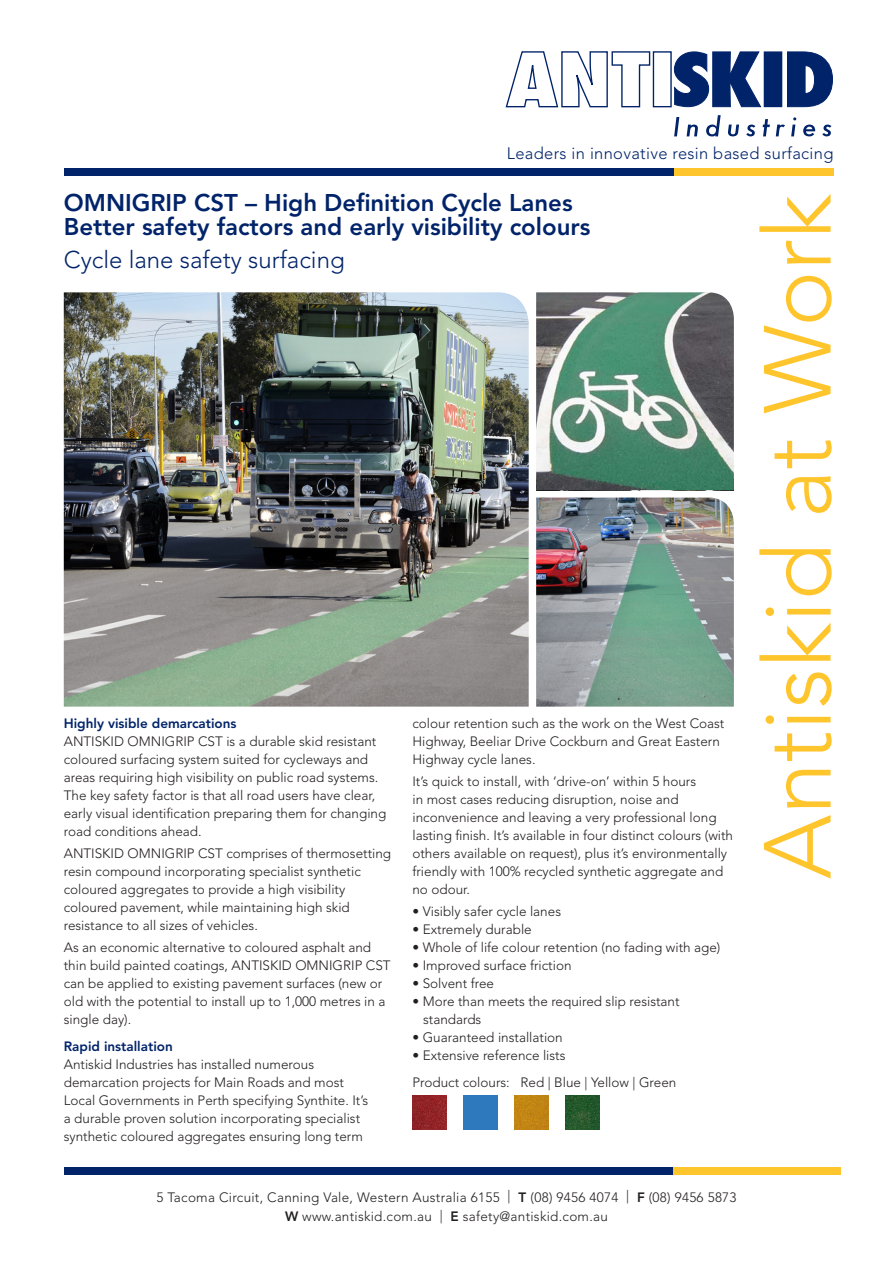
<style>
.page{position:relative;width:893px;height:1263px;background:#fff}
.page>*{position:absolute;margin:0;border:0;box-sizing:border-box;transform-origin:0 0}
.t1{font:300 94.05px "Avenir LT Std";color:#ffc52d}
.t2{font:800 24px "Avenir LT Std";color:#002369}
.t3{font:300 24px "Avenir LT Std";color:#002369}
.t4{font:300 16.5px "Avenir LT Std";letter-spacing:.02em;color:#002369}
.t5{font:300 13.5px/18px "Avenir LT Std";color:#231f20}
.t6{font:300 13.5px/19.5px "Avenir LT Std";letter-spacing:.02em;color:#231f20;text-align:center}
.t7{font:800 13.5px "Avenir LT Std";color:#002369}
.s1{font-weight:800}
</style>
<div class="page">
<svg style="left:505px;top:51px;width:146px;height:57px"></svg>
<div style="left:653px;top:51px;width:19px;height:56px;border:1px solid #002369"></div>
<svg style="left:674px;top:51px;width:87px;height:57px"></svg>
<div style="left:764px;top:52px;width:18px;height:55px;background:#002369"></div>
<svg style="left:787px;top:51px;width:46px;height:56px"></svg>
<svg style="left:674px;top:117px;width:5px;height:19px"></svg>
<svg style="left:687px;top:125px;width:11px;height:11px"></svg>
<svg style="left:706px;top:115px;width:15px;height:21px"></svg>
<svg style="left:728px;top:125px;width:11px;height:11px"></svg>
<svg style="left:746px;top:125px;width:9px;height:11px"></svg>
<svg style="left:763px;top:119px;width:7px;height:17px"></svg>
<svg style="left:776px;top:125px;width:9px;height:11px"></svg>
<svg style="left:791px;top:117px;width:5px;height:19px"></svg>
<svg style="left:803px;top:125px;width:12px;height:11px"></svg>
<svg style="left:822px;top:125px;width:9px;height:11px"></svg>
<img style="left:64px;top:292px;width:465px;height:415px">
<img style="left:536px;top:292px;width:198px;height:198px">
<img style="left:536px;top:497px;width:198px;height:210px">
<div style="left:64px;top:168px;width:610px;height:7px;background:#002369"></div>
<div style="left:674px;top:168px;width:159px;height:7px;background:#ffc52d"></div>
<div style="left:64px;top:1167px;width:610px;height:7px;background:#002369"></div>
<div style="left:674px;top:1167px;width:167px;height:7px;background:#ffc52d"></div>
<img style="left:412px;top:1095px;width:34px;height:34px">
<div style="left:463px;top:1095px;width:34px;height:34px;background:#2e78bd"></div>
<img style="left:514px;top:1095px;width:35px;height:34px">
<img style="left:566px;top:1095px;width:34px;height:34px">
<p class="t4" style="left:507px;top:144px;width:328px">Leaders in innovative resin based surfacing</p>
<p class="t2" style="left:64px;top:189px;width:510px">OMNIGRIP CST – High Definition Cycle Lanes</p>
<p class="t2" style="left:64px;top:213px;width:528px">Better safety factors and early visibility colours</p>
<p class="t3" style="left:64px;top:246px;width:282px">Cycle lane safety surfacing</p>
<p class="t7" style="left:64px;top:715px;width:174px">Highly visible demarcations</p>
<p class="t5" style="left:64px;top:732px;width:324px">ANTISKID OMNIGRIP CST is a durable skid resistant coloured surfacing system suited for cycleways and areas requiring high visibility on public road systems.<br>The key safety factor is that all road users have clear, early visual identification preparing them for changing road conditions ahead.</p>
<p class="t5" style="left:64px;top:844px;width:329px">ANTISKID OMNIGRIP CST comprises of thermosetting resin compound incorporating specialist synthetic coloured aggregates to provide a high visibility coloured pavement, while maintaining high skid resistance to all sizes of vehicles.</p>
<p class="t5" style="left:64px;top:939px;width:328px">As an economic alternative to coloured asphalt and thin build painted coatings, ANTISKID OMNIGRIP CST can be applied to existing pavement surfaces (new or old with the potential to install up to 1,000 metres in a single day).</p>
<p class="t7" style="left:64px;top:1038px;width:111px">Rapid installation</p>
<p class="t5" style="left:64px;top:1055px;width:306px">Antiskid Industries has installed numerous demarcation projects for Main Roads and most Local Governments in Perth specifying Synthite. It’s a durable proven solution incorporating specialist synthetic coloured aggregates ensuring long term</p>
<p class="t5" style="left:412px;top:714px;width:313px">colour retention such as the work on the West Coast<br>Highway, Beeliar Drive Cockburn and Great Eastern<br>Highway cycle lanes.</p>
<p class="t5" style="left:412px;top:772px;width:322px">It’s quick to install, with ‘drive-on’ within 5 hours<br>in most cases reducing disruption, noise and inconvenience and leaving a very professional long lasting finish. It’s available in four distinct colours (with others available on request), plus it’s environmentally friendly with 100% recycled synthetic aggregate and no odour.</p>
<p class="t5" style="left:412px;top:903px;width:150px">• Visibly safer cycle lanes</p>
<p class="t5" style="left:412px;top:921px;width:121px">• Extremely durable</p>
<p class="t5" style="left:412px;top:939px;width:309px">• Whole of life colour retention (no fading with age)</p>
<p class="t5" style="left:412px;top:957px;width:161px">• Improved surface friction</p>
<p class="t5" style="left:412px;top:975px;width:83px">• Solvent free</p>
<p class="t5" style="left:423px;top:993px;width:258px;text-indent:-11px">• More than meets the required slip resistant standards</p>
<p class="t5" style="left:412px;top:1029px;width:152px">• Guaranteed installation</p>
<p class="t5" style="left:412px;top:1047px;width:155px">• Extensive reference lists</p>
<p class="t5" style="left:412px;top:1073px;width:265px">Product colours: Red | Blue | Yellow | Green</p>
<p class="t6" style="left:156px;top:1187px;width:582px">5 Tacoma Circuit, Canning Vale, Western Australia 6155 | <span class="s1">T</span> (08) 9456 4074 | <span class="s1">F</span> (08) 9456 5873<br><span class="s1">W</span> www.antiskid.com.au | <span class="s1">E</span> safety@antiskid.com.au</p>
<p class="t1" style="left:743px;top:879px;width:687px;rotate:-90deg">Antiskid at Work</p>
</div>
